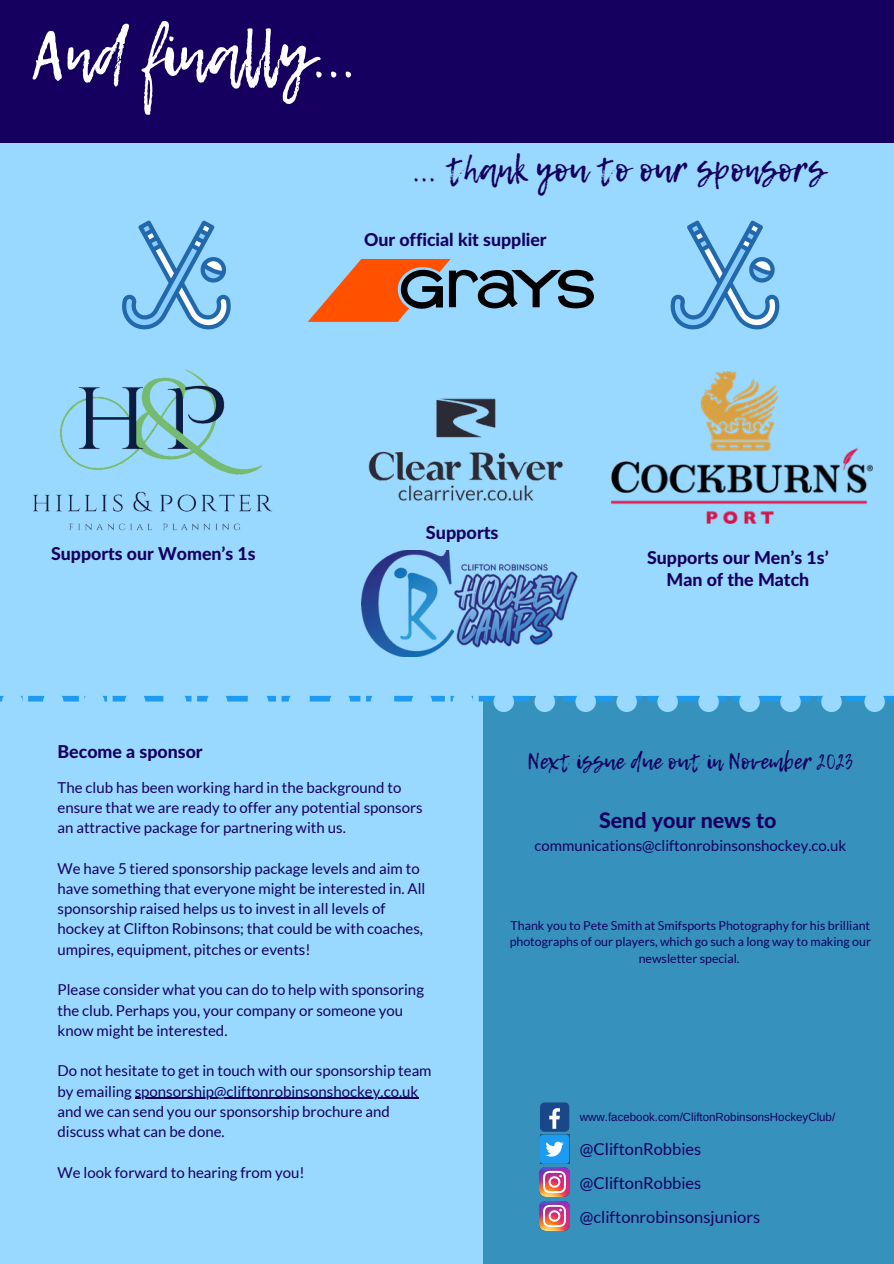
<style>
.page{position:relative;width:894px;height:1264px;background:#fff}
.page>*{position:absolute;margin:0;border:0;box-sizing:border-box;transform-origin:0 0}
.t1{font:61.95px "Lemon Tuesday";color:#fff}
.t2{font:33.45px "Lemon Tuesday";color:#150060}
.t3{font:21.45px "Lemon Tuesday";color:#150060}
.t4{font:800 21.45px "Lato Latin";color:#150060}
.t5{font:800 18px "Lato Latin";color:#150060}
.t6{font:800 17.7px "Lato Latin";color:#150060}
.t7{font:16.5px "Lato";color:#150060}
.t8{font:15px/20.2px "Lato";color:#150060}
.t9{font:12.45px/16.5px "Lato";color:#150060;text-align:center}
.t10{font:11.55px "Libra Sans";color:#150060}
</style>
<div class="page">
<div style="left:0;top:0;width:893px;height:1263px;background:#99d8ff"></div>
<div style="left:483px;top:696px;width:410px;height:567px;background:#3691bd"></div>
<div style="left:540px;top:1102px;width:29px;height:29px;background:#1a4789;border-radius:4px"></div>
<svg style="left:549px;top:1108px;width:11px;height:20px"></svg>
<img style="left:539px;top:1167px;width:30px;height:29px">
<img style="left:539px;top:1201px;width:30px;height:29px">
<div style="left:539px;top:1134px;width:30px;height:29px;background:#1d9bf0;border-radius:4px"></div>
<svg style="left:545px;top:1141px;width:19px;height:16px"></svg>
<svg style="left:0;top:695px;width:893px;height:17px"></svg>
<img style="left:33px;top:369px;width:239px;height:162px">
<img style="left:368px;top:398px;width:195px;height:103px">
<img style="left:611px;top:372px;width:260px;height:152px">
<svg style="left:307px;top:259px;width:286px;height:63px"></svg>
<img style="left:361px;top:550px;width:216px;height:106px">
<div style="left:0;top:0;width:893px;height:143px;background:#150060"></div>
<svg style="left:122px;top:220px;width:109px;height:110px"></svg>
<hr style="left:135px;top:1097px;width:283px;height:1px;background:#150060">
<svg style="left:670px;top:220px;width:110px;height:110px"></svg>
<p class="t1" style="left:33px;top:8px;width:325px">And finally...</p>
<p class="t2" style="left:413px;top:144px;width:413px">... thank you to our sponsors</p>
<p class="t6" style="left:364px;top:231px;width:184px">Our official kit supplier</p>
<p class="t6" style="left:51px;top:545px;width:206px">Supports our Women’s 1s</p>
<p class="t5" style="left:426px;top:524px;width:74px">Supports</p>
<p class="t6" style="left:647px;top:550px;width:183px">Supports our Men’s 1s’</p>
<p class="t6" style="left:666px;top:571px;width:144px">Man of the Match</p>
<p class="t6" style="left:57px;top:743px;width:146px">Become a sponsor</p>
<p class="t8" style="left:57px;top:776px;width:366px">The club has been working hard in the background to ensure that we are ready to offer any potential sponsors an attractive package for partnering with us.</p>
<p class="t8" style="left:57px;top:857px;width:369px">We have 5 tiered sponsorship package levels and aim to have something that everyone might be interested in. All sponsorship raised helps us to invest in all levels of hockey at Clifton Robinsons; that could be with coaches, umpires, equipment, pitches or events!</p>
<p class="t8" style="left:57px;top:979px;width:368px">Please consider what you can do to help with sponsoring the club. Perhaps you, your company or someone you know might be interested.</p>
<p class="t8" style="left:57px;top:1060px;width:375px">Do not hesitate to get in touch with our sponsorship team by emailing sponsorship@cliftonrobinsonshockey.co.uk and we can send you our sponsorship brochure and discuss what can be done.</p>
<p class="t8" style="left:57px;top:1161px;width:248px">We look forward to hearing from you!</p>
<p class="t3" style="left:527px;top:745px;width:327px">Next issue due out in November 2023</p>
<p class="t4" style="left:598px;top:810px;width:179px">Send your news to</p>
<p class="t8" style="left:534px;top:835px;width:313px">communications@cliftonrobinsonshockey.co.uk</p>
<p class="t9" style="left:509px;top:916px;width:363px">Thank you to Pete Smith at Smifsports Photography for his brilliant photographs of our players, which go such a long way to making our newsletter special.</p>
<p class="t10" style="left:580px;top:1110px;width:257px">www.facebook.com/CliftonRobinsonsHockeyClub/</p>
<p class="t7" style="left:580px;top:1138px;width:123px">@CliftonRobbies</p>
<p class="t7" style="left:580px;top:1172px;width:123px">@CliftonRobbies</p>
<p class="t7" style="left:580px;top:1206px;width:182px">@cliftonrobinsonsjuniors</p>
</div>
